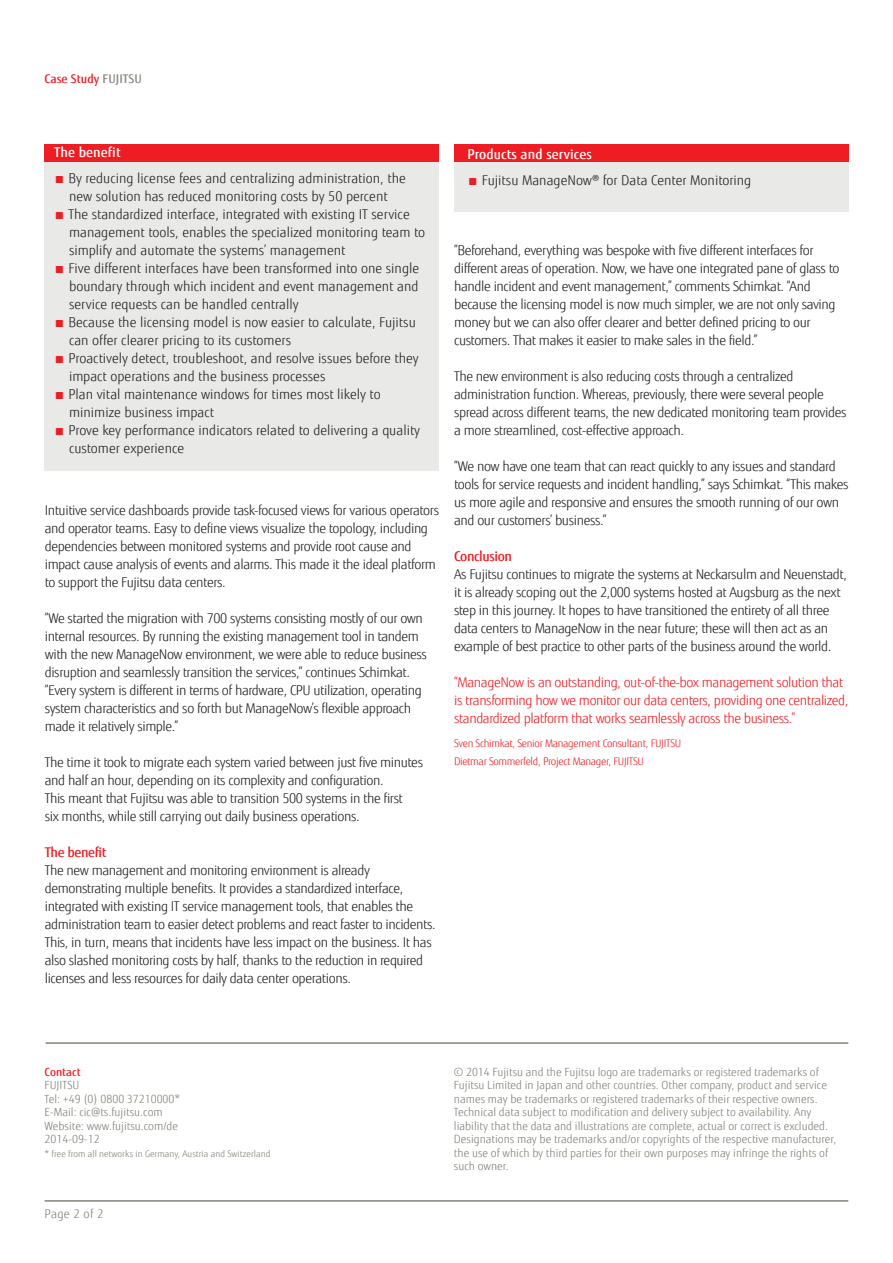
<style>
.page{position:relative;width:893px;height:1263px;background:#fff}
.page>*{position:absolute;margin:0;border:0;box-sizing:border-box;transform-origin:0 0}
.copy{font:300 13.5px/18px "Fujitsu Sans";letter-spacing:-.03em;color:#231f20}
.copy-2{font:300 13.5px/18px "Fujitsu Sans";color:#231f20}
.copy-3{font:300 13.5px/18px "Fujitsu Sans";letter-spacing:-.03em;color:#ee1d23}
.copy-4{font:500 13.5px "Fujitsu Sans";letter-spacing:.005em;color:#fff}
.copy-5{font:500 13.5px "Fujitsu Sans";letter-spacing:-.03em;color:#ee1d23}
.copy-6{font:500 12px "Fujitsu Sans";color:#ee1d23}
.copy-7{font:300 12px "Fujitsu Sans";letter-spacing:.02em;color:#818178}
.intro{font:300 11.25px "Fujitsu Sans";color:#818178}
.intro-2{font:500 11.25px "Fujitsu Sans";color:#ee1d23}
.copy-8{font:300 10.5px "Fujitsu Sans";letter-spacing:-.03em;color:#ee1d23}
.intro-3{font:300 9px "Fujitsu Sans";letter-spacing:.005em;color:#818178}
.s1{color:#87867e}
.s2{color:#ee1d23}
</style>
<div class="page">
<div style="left:45px;top:144px;width:394px;height:327px;background:#e9e9e8"></div>
<div style="left:454px;top:144px;width:394px;height:68px;background:#e9e9e8"></div>
<div style="left:45px;top:144px;width:394px;height:18px;background:#ee1d23"></div>
<div style="left:454px;top:144px;width:394px;height:18px;background:#ee1d23"></div>
<hr style="left:46px;top:1042px;width:802px;height:2px;background:#818178">
<hr style="left:45px;top:1200px;width:803px;height:2px;background:#818178">
<p class="copy-6" style="left:45px;top:71px;width:99px">Case Study <span class="s1">FUJITSU</span></p>
<p class="copy-4" style="left:54px;top:143px;width:68px">The benefit</p>
<p class="copy-2" style="left:54px;top:170px;width:353px;text-align:center"><span class="s2">■</span> By reducing license fees and centralizing administration, the new solution has reduced monitoring costs by 50 percent</p>
<p class="copy-2" style="left:69px;top:206px;width:358px;text-indent:-15px"><span class="s2">■</span> The standardized interface, integrated with existing IT service management tools, enables the specialized monitoring team to simplify and automate the systems’ management</p>
<p class="copy" style="left:69px;top:260px;width:352px;text-align:justify;text-indent:-15px"><span class="s2">■</span> Five different interfaces have been transformed into one single boundary through which incident and event management and service requests can be handled centrally</p>
<p class="copy-2" style="left:69px;top:314px;width:348px;text-indent:-15px"><span class="s2">■</span> Because the licensing model is now easier to calculate, Fujitsu can offer clearer pricing to its customers</p>
<p class="copy-2" style="left:69px;top:350px;width:351px;text-indent:-15px"><span class="s2">■</span> Proactively detect, troubleshoot, and resolve issues before they impact operations and the business processes</p>
<p class="copy-2" style="left:69px;top:386px;width:313px;text-indent:-15px"><span class="s2">■</span> Plan vital maintenance windows for times most likely to minimize business impact</p>
<p class="copy-2" style="left:69px;top:422px;width:353px;text-indent:-15px"><span class="s2">■</span> Prove key performance indicators related to delivering a quality customer experience</p>
<p class="copy" style="left:45px;top:501px;width:396px">Intuitive service dashboards provide task-focused views for various operators and operator teams. Easy to define views visualize the topology, including dependencies between monitored systems and provide root cause and impact cause analysis of events and alarms. This made it the ideal platform to support the Fujitsu data centers.</p>
<p class="copy" style="left:45px;top:609px;width:384px">“We started the migration with 700 systems consisting mostly of our own internal resources. By running the existing management tool in tandem with the new ManageNow environment, we were able to reduce business disruption and seamlessly transition the services,” continues Schimkat. “Every system is different in terms of hardware, CPU utilization, operating system characteristics and so forth but ManageNow’s flexible approach made it relatively simple.”</p>
<p class="copy" style="left:45px;top:753px;width:380px">The time it took to migrate each system varied between just five minutes and half an hour, depending on its complexity and configuration.<br>This meant that Fujitsu was able to transition 500 systems in the first<br>six months, while still carrying out daily business operations.</p>
<p class="copy-5" style="left:45px;top:843px;width:63px">The benefit</p>
<p class="copy" style="left:45px;top:861px;width:392px">The new management and monitoring environment is already demonstrating multiple benefits. It provides a standardized interface, integrated with existing IT service management tools, that enables the administration team to easier detect problems and react faster to incidents.<br>This, in turn, means that incidents have less impact on the business. It has also slashed monitoring costs by half, thanks to the reduction in required licenses and less resources for daily data center operations.</p>
<p class="copy-4" style="left:467px;top:145px;width:126px">Products and services</p>
<p class="copy-2" style="left:467px;top:171px;width:285px"><span class="s2">■</span> Fujitsu ManageNow® for Data Center Monitoring</p>
<p class="copy" style="left:454px;top:242px;width:387px">“Beforehand, everything was bespoke with five different interfaces for different areas of operation. Now, we have one integrated pane of glass to handle incident and event management,” comments Schimkat. “And because the licensing model is now much simpler, we are not only saving money but we can also offer clearer and better defined pricing to our customers. That makes it easier to make sales in the field.”</p>
<p class="copy" style="left:454px;top:368px;width:394px">The new environment is also reducing costs through a centralized administration function. Whereas, previously, there were several people spread across different teams, the new dedicated monitoring team provides a more streamlined, cost-effective approach.</p>
<p class="copy" style="left:454px;top:458px;width:396px">“We now have one team that can react quickly to any issues and standard tools for service requests and incident handling,” says Schimkat. “This makes us more agile and responsive and ensures the smooth running of our own and our customers’ business.”</p>
<p class="copy-5" style="left:454px;top:548px;width:59px">Conclusion</p>
<p class="copy" style="left:454px;top:566px;width:394px">As Fujitsu continues to migrate the systems at Neckarsulm and Neuenstadt, it is already scoping out the 2,000 systems hosted at Augsburg as the next step in this journey. It hopes to have transitioned the entirety of all three data centers to ManageNow in the near future; these will then act as an example of best practice to other parts of the business around the world.</p>
<p class="copy-3" style="left:454px;top:674px;width:396px">“ManageNow is an outstanding, out-of-the-box management solution that is transforming how we monitor our data centers, providing one centralized, standardized platform that works seamlessly across the business.”</p>
<p class="copy-8" style="left:454px;top:737px;width:229px">Sven Schimkat, Senior Management Consultant, FUJITSU</p>
<p class="copy-8" style="left:454px;top:755px;width:191px">Dietmar Sommerfeld, Project Manager, FUJITSU</p>
<p class="intro-2" style="left:45px;top:1064px;width:38px">Contact</p>
<p class="intro" style="left:45px;top:1078px;width:36px">FUJITSU</p>
<p class="intro" style="left:45px;top:1092px;width:137px">Tel: +49 (0) 0800 37210000*</p>
<p class="intro" style="left:45px;top:1105px;width:120px">E-Mail: cic@ts.fujitsu.com</p>
<p class="intro" style="left:45px;top:1119px;width:135px">Website: www.fujitsu.com/de</p>
<p class="intro" style="left:45px;top:1132px;width:57px">2014-09-12</p>
<p class="intro-3" style="left:45px;top:1148px;width:227px">* free from all networks in Germany, Austria and Switzerland</p>
<p class="copy-7" style="left:45px;top:1207px;width:60px">Page 2 of 2</p>
<p class="intro" style="left:454px;top:1065px;width:366px">© 2014 Fujitsu and the Fujitsu logo are trademarks or registered trademarks of</p>
<p class="intro" style="left:454px;top:1078px;width:375px">Fujitsu Limited in Japan and other countries. Other company, product and service</p>
<p class="intro" style="left:454px;top:1092px;width:365px">names may be trademarks or registered trademarks of their respective owners.</p>
<p class="intro" style="left:454px;top:1105px;width:359px">Technical data subject to modification and delivery subject to availability. Any</p>
<p class="intro" style="left:454px;top:1119px;width:376px">liability that the data and illustrations are complete, actual or correct is excluded.</p>
<p class="intro" style="left:454px;top:1132px;width:384px">Designations may be trademarks and/or copyrights of the respective manufacturer,</p>
<p class="intro" style="left:454px;top:1146px;width:376px">the use of which by third parties for their own purposes may infringe the rights of</p>
<p class="intro" style="left:454px;top:1159px;width:56px">such owner.</p>
</div>
